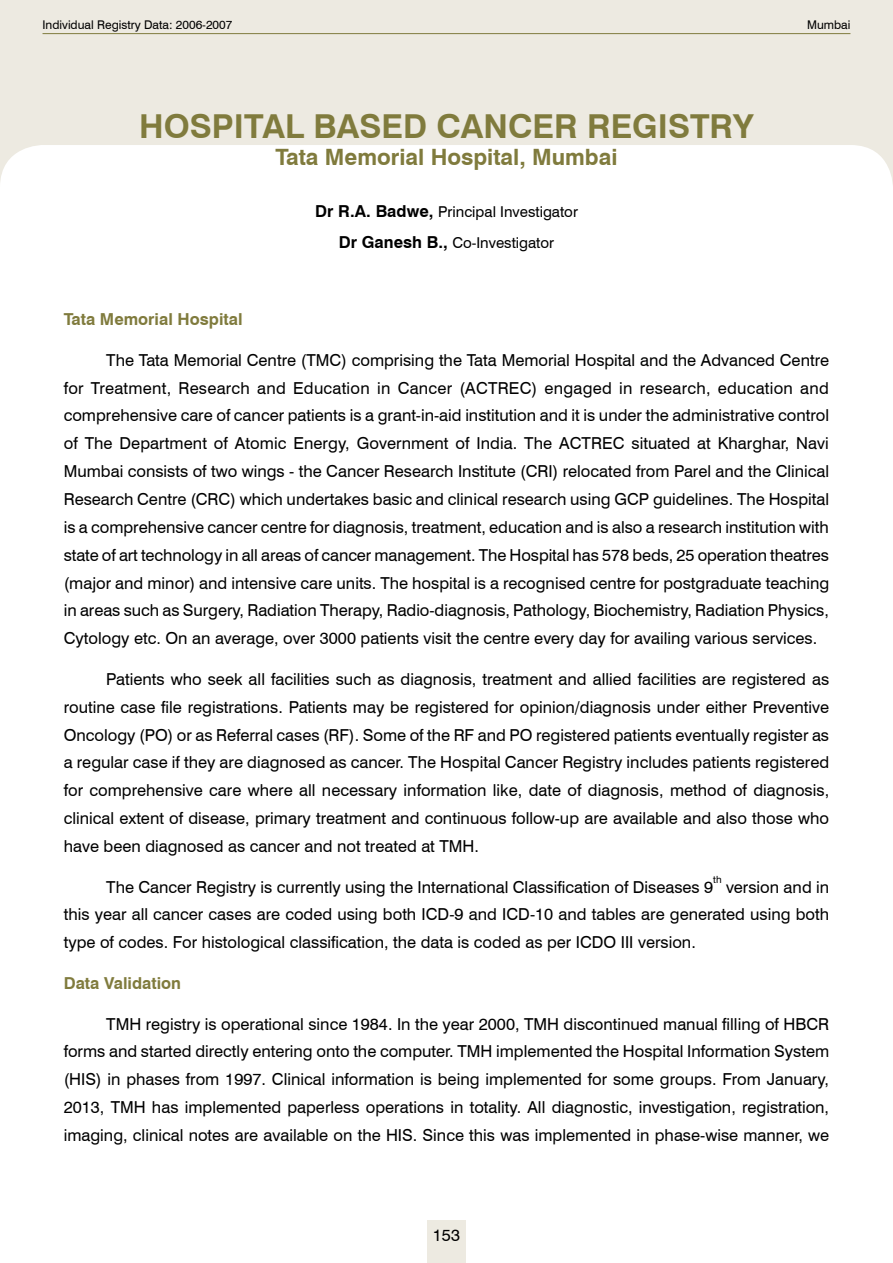
<style>
.page{position:relative;width:893px;height:1263px;background:#fff}
.page>*{position:absolute;margin:0;border:0;box-sizing:border-box;transform-origin:0 0}
.t1{font:700 33px "Swiss 721 BT";color:#807b3d}
.t2{font:700 22.5px "Swiss 721 BT";color:#807b3d}
.t3{font:16.5px/27.9px "Swiss 721 BT";color:#000;text-align:justify}
.t4{font:700 16.5px "Swiss 721 BT";color:#807b3d}
.t5{font:15px/31.2px "Swiss 721 BT";color:#000;text-align:center}
.t6{font:12px "Swiss 721 BT";color:#000}
.t7{font:9.9px "Swiss 721 BT";color:#000}
.s1{font-weight:700;font-size:16.5px}
</style>
<div class="page">
<div style="left:0;top:0;width:893px;height:211px;background:#edeae1"></div>
<div style="left:0;top:145px;width:893px;height:1118px;background:#fff;border-radius:43px"></div>
<div style="left:427px;top:1220px;width:39px;height:43px;background:#edeae1"></div>
<hr style="left:43px;top:33px;width:807px;height:1px;background:#807b3d">
<p class="t6" style="left:43px;top:17px;width:191px">Individual Registry Data: 2006-2007</p>
<p class="t6" style="left:807px;top:17px;width:45px">Mumbai</p>
<h1 class="t1" style="left:139px;top:106px;width:46px">HOSPITA</h1>
<h1 class="t1" style="left:285px;top:106px;width:75px">L BASE</h1>
<h1 class="t1" style="left:403px;top:106px;width:58px">D CANCER</h1>
<h1 class="t1" style="left:587px;top:106px;width:22px">REGISTRY</h1>
<h2 class="t2" style="left:275px;top:143px;width:343px">Tata Memorial Hospital, Mumbai</h2>
<p class="t5" style="left:315px;top:196px;width:264px"><span class="s1">Dr R.A. Badwe,</span> Principal Investigator<br><span class="s1">Dr Ganesh B.,</span> Co-Investigator</p>
<p class="t4" style="left:64px;top:309px;width:180px">Tata Memorial Hospital</p>
<p class="t3" style="left:64px;top:346px;width:767px;text-indent:43px">The Tata Memorial Centre (TMC) comprising the Tata Memorial Hospital and the Advanced Centre for Treatment, Research and Education in Cancer (ACTREC) engaged in research, education and comprehensive care of cancer patients is a grant-in-aid institution and it is under the administrative control of The Department of Atomic Energy, Government of India. The ACTREC situated at Kharghar, Navi Mumbai consists of two wings - the Cancer Research Institute (CRI) relocated from Parel and the Clinical Research Centre (CRC) which undertakes basic and clinical research using GCP guidelines. The Hospital is a comprehensive cancer centre for diagnosis, treatment, education and is also a research institution with state of art technology in all areas of cancer management. The Hospital has 578 beds, 25 operation theatres (major and minor) and intensive care units. The hospital is a recognised centre for postgraduate teaching in areas such as Surgery, Radiation Therapy, Radio-diagnosis, Pathology, Biochemistry, Radiation Physics, Cytology etc. On an average, over 3000 patients visit the centre every day for availing various services.</p>
<p class="t3" style="left:64px;top:665px;width:767px;text-indent:43px">Patients who seek all facilities such as diagnosis, treatment and allied facilities are registered as routine case file registrations. Patients may be registered for opinion/diagnosis under either Preventive Oncology (PO) or as Referral cases (RF). Some of the RF and PO registered patients eventually register as a regular case if they are diagnosed as cancer. The Hospital Cancer Registry includes patients registered for comprehensive care where all necessary information like, date of diagnosis, method of diagnosis, clinical extent of disease, primary treatment and continuous follow-up are available and also those who have been diagnosed as cancer and not treated at TMH.</p>
<p class="t3" style="left:106px;top:873px;width:608px">The Cancer Registry is currently using the International Classification of Diseases 9</p>
<p class="t7" style="left:713px;top:873px;width:10px">th</p>
<p class="t3" style="left:64px;top:873px;width:767px;text-indent:662px">version and in this year all cancer cases are coded using both ICD-9 and ICD-10 and tables are generated using both type of codes. For histological classification, the data is coded as per ICDO III version.</p>
<p class="t4" style="left:64px;top:973px;width:119px">Data Validation</p>
<p class="t3" style="left:64px;top:1009px;width:767px;text-indent:43px">TMH registry is operational since 1984. In the year 2000, TMH discontinued manual filling of HBCR forms and started directly entering onto the computer. TMH implemented the Hospital Information System (HIS) in phases from 1997. Clinical information is being implemented for some groups. From January, 2013, TMH has implemented paperless operations in totality. All diagnostic, investigation, registration, imaging, clinical notes are available on the HIS. Since this was implemented in phase-wise manner, we</p>
<p class="t3" style="left:433px;top:1221px;width:29px">153</p>
</div>
